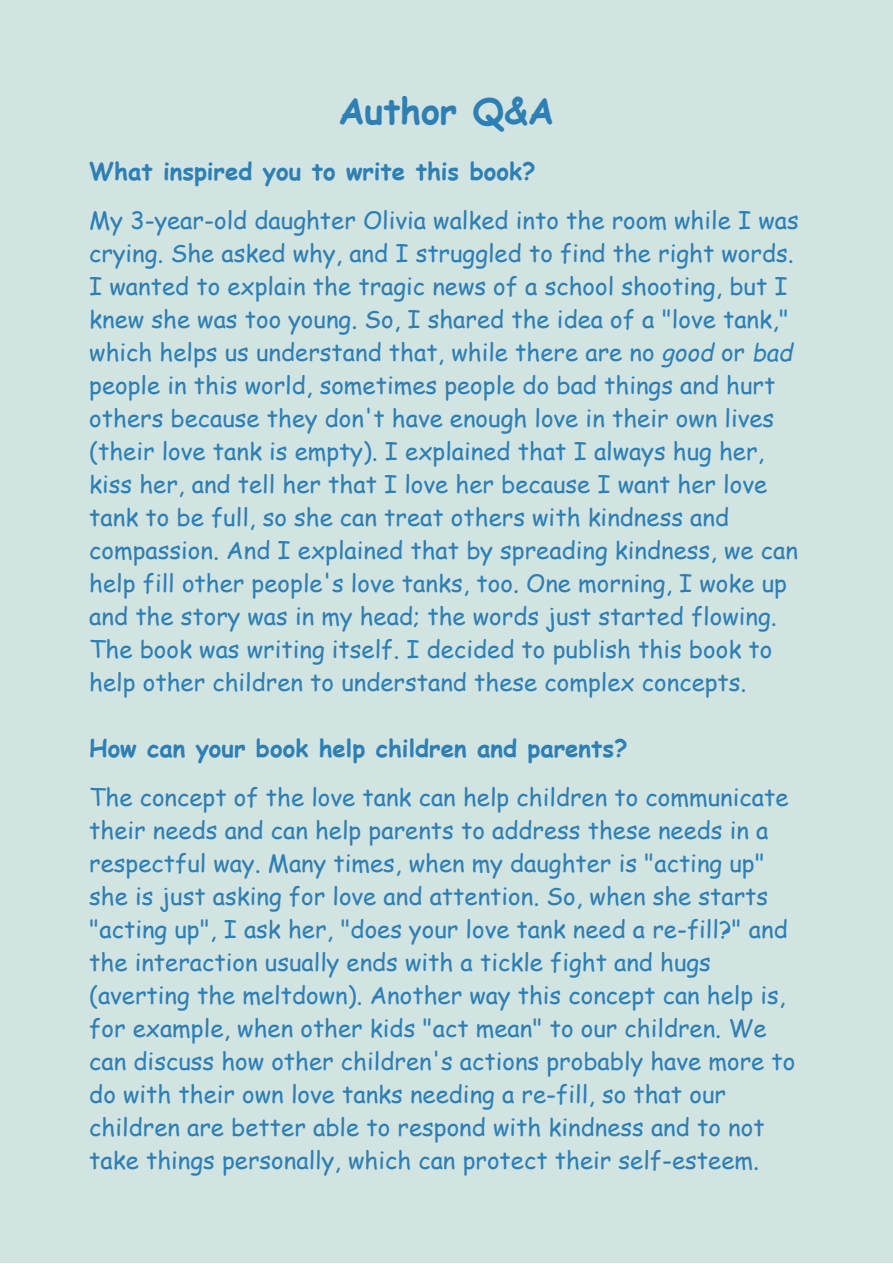
<style>
.page{position:relative;width:893px;height:1264px;background:#fff}
.page>*{position:absolute;margin:0;border:0;box-sizing:border-box;transform-origin:0 0}
.t1{font:700 36px "Comic Sans MS";color:#2e7fb4}
.t2{font:24px/33px "Comic Sans MS";color:#2e7fb4}
.t3{font:700 24px "Comic Sans MS";color:#2e7fb4}
.s1{font-style:italic}
</style>
<div class="page">
<div style="left:0;top:0;width:892px;height:1262px;background:#d1e4e1"></div>
<p class="t1" style="left:338px;top:84px;width:217px">Author Q&amp;A</p>
<p class="t3" style="left:89px;top:153px;width:448px">What inspired you to write this book?</p>
<p class="t2" style="left:89px;top:203px;width:710px">My 3-year-old daughter Olivia walked into the room while I was crying. She asked why, and I struggled to find the right words.<br>I wanted to explain the tragic news of a school shooting, but I knew she was too young. So, I shared the idea of a "love tank," which helps us understand that, while there are no <span class="s1">good</span> or <span class="s1">bad </span>people in this world, sometimes people do bad things and hurt others because they don't have enough love in their own lives (their love tank is empty). I explained that I always hug her, kiss her, and tell her that I love her because I want her love tank to be full, so she can treat others with kindness and compassion. And I explained that by spreading kindness, we can help fill other people's love tanks, too. One morning, I woke up and the story was in my head; the words just started flowing.<br>The book was writing itself. I decided to publish this book to help other children to understand these complex concepts.</p>
<p class="t3" style="left:89px;top:730px;width:540px">How can your book help children and parents?</p>
<p class="t2" style="left:89px;top:779px;width:707px">The concept of the love tank can help children to communicate their needs and can help parents to address these needs in a respectful way. Many times, when my daughter is "acting up" she is just asking for love and attention. So, when she starts "acting up", I ask her, "does your love tank need a re-fill?" and the interaction usually ends with a tickle fight and hugs (averting the meltdown). Another way this concept can help is, for example, when other kids "act mean" to our children. We can discuss how other children's actions probably have more to do with their own love tanks needing a re-fill, so that our children are better able to respond with kindness and to not take things personally, which can protect their self-esteem.</p>
</div>
